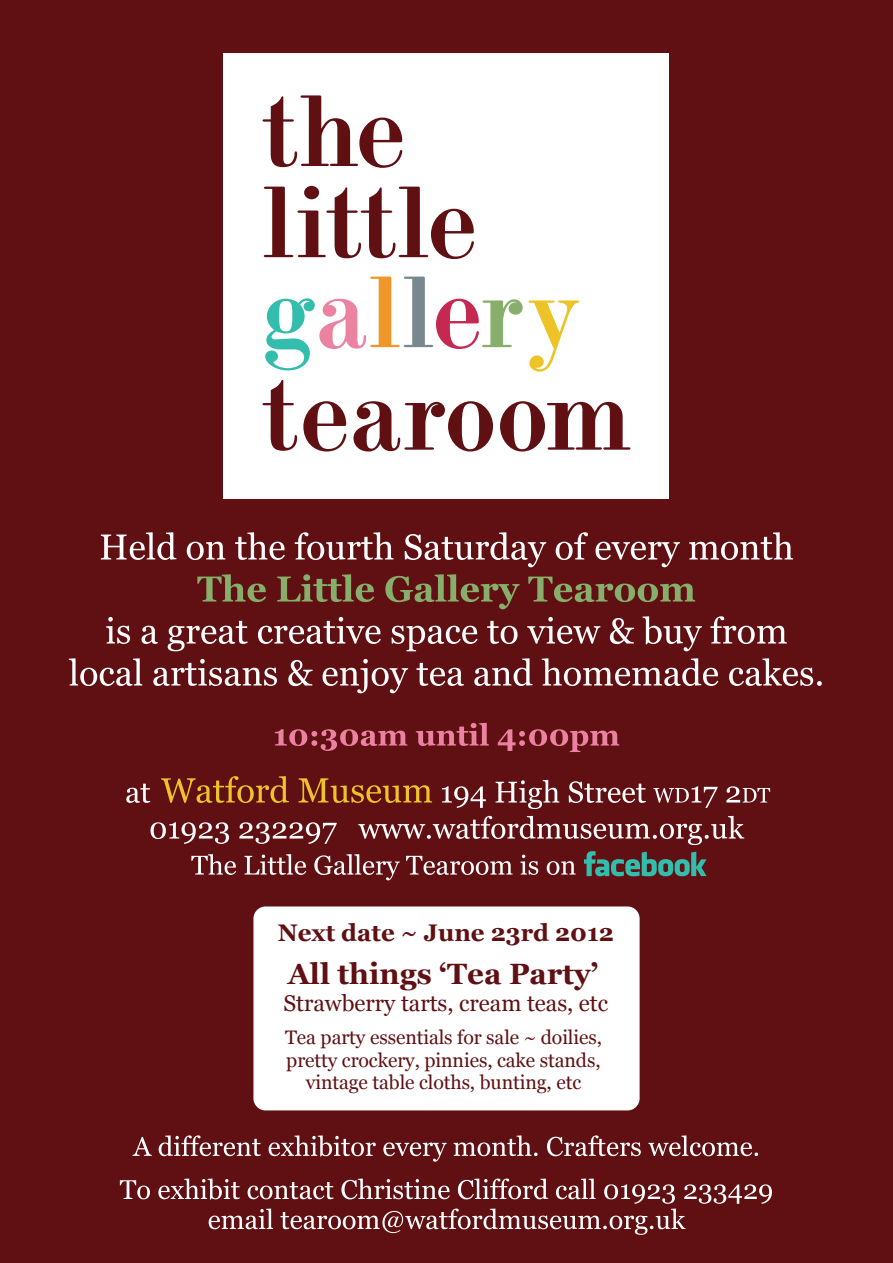
<style>
.page{position:relative;width:893px;height:1263px;background:#601012}
.page>*{position:absolute;margin:0;border:0;box-sizing:border-box;transform-origin:0 0}
.t1{font:700 29.4px "Georgia";color:#601012}
.t2{font:700 24px "Georgia";color:#601012}
.t3{font:22.8px "Georgia";color:#601012}
.t4{font:19.5px/22.5px "Georgia";letter-spacing:-.005em;color:#601012;text-align:center}
</style>
<div class="page">
<div style="left:224px;top:53px;width:445px;height:445px;background:#fff"></div>
<svg style="left:263px;top:95px;width:139px;height:73px"></svg>
<svg style="left:264px;top:186px;width:210px;height:73px"></svg>
<svg style="left:263px;top:380px;width:34px;height:71px"></svg>
<svg style="left:303px;top:401px;width:43px;height:50px"></svg>
<svg style="left:353px;top:401px;width:140px;height:50px"></svg>
<svg style="left:500px;top:401px;width:130px;height:50px"></svg>
<svg style="left:529px;top:300px;width:50px;height:72px"></svg>
<svg style="left:265px;top:277px;width:258px;height:93px"></svg>
<svg style="left:191px;top:854px;width:385px;height:26px"></svg>
<svg style="left:150px;top:816px;width:594px;height:29px"></svg>
<svg style="left:442px;top:780px;width:328px;height:29px"></svg>
<svg style="left:161px;top:776px;width:271px;height:27px"></svg>
<svg style="left:126px;top:784px;width:24px;height:19px"></svg>
<svg style="left:275px;top:723px;width:344px;height:29px"></svg>
<svg style="left:69px;top:658px;width:753px;height:35px"></svg>
<svg style="left:106px;top:616px;width:681px;height:35px"></svg>
<svg style="left:197px;top:574px;width:498px;height:35px"></svg>
<svg style="left:101px;top:532px;width:692px;height:35px"></svg>
<svg style="left:133px;top:1135px;width:625px;height:27px"></svg>
<svg style="left:120px;top:1178px;width:652px;height:57px"></svg>
<div style="left:253px;top:906px;width:387px;height:204px;background:#fff;border-radius:12px"></div>
<svg style="left:584px;top:851px;width:123px;height:25px"></svg>
<p class="t2" style="left:278px;top:918px;width:338px">Next date ~ June 23rd 2012</p>
<h1 class="t1" style="left:288px;top:955px;width:312px">All things ‘Tea Party’</h1>
<p class="t3" style="left:283px;top:989px;width:326px">Strawberry tarts, cream teas, etc</p>
<p class="t4" style="left:285px;top:1027px;width:318px">Tea party essentials for sale ~ doilies, pretty crockery, pinnies, cake stands, vintage table cloths, bunting, etc</p>
</div>
